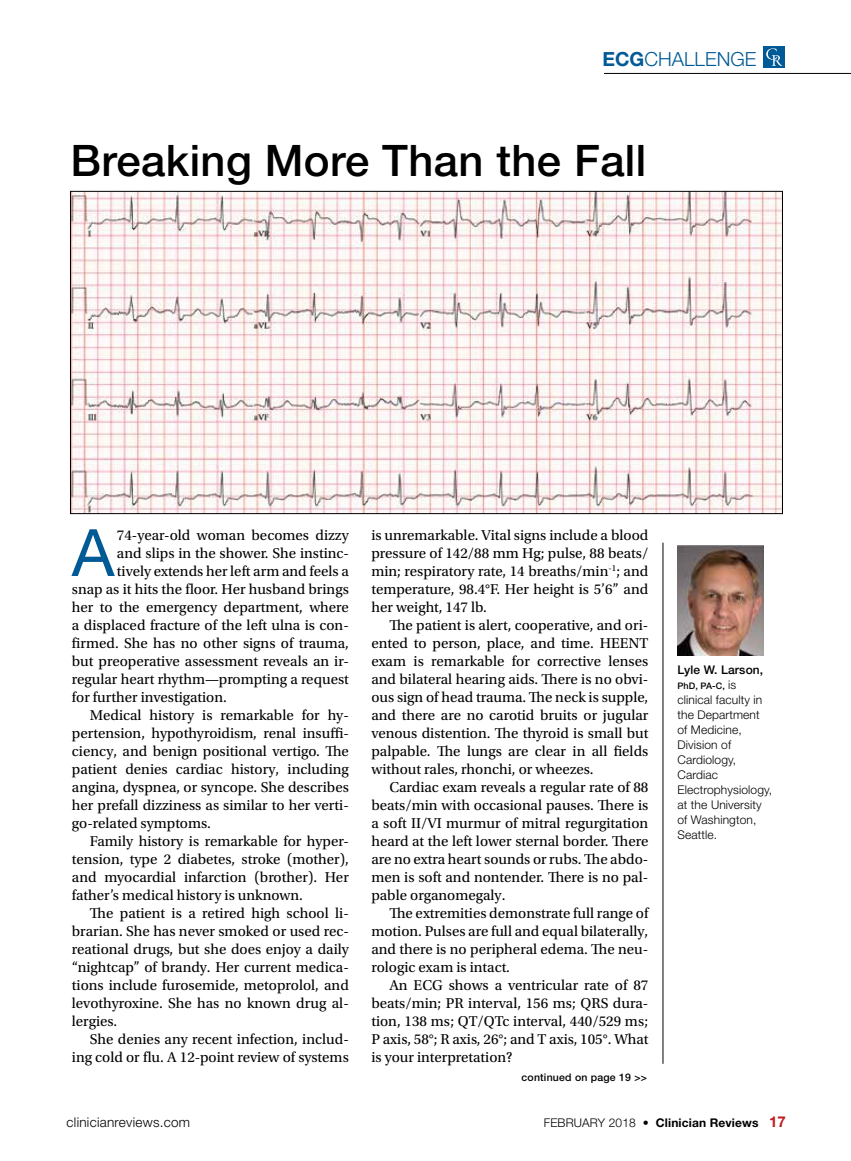
<style>
.page{position:relative;width:851px;height:1161px;background:#fff}
.page>*{position:absolute;margin:0;border:0;box-sizing:border-box;transform-origin:0 0}
.t1{font:65.4px "Helvetica Neue LT Std";color:#005a96}
.t2{font:500 43.5px "Helvetica Neue LT Std";letter-spacing:.01em;color:#000}
.t3{font:300 19.5px "Helvetica Neue LT Std";color:#005a96}
.t4{font:15px/18px "Utopia Std";color:#000;text-align:justify}
.t5{font:300 13.5px "Helvetica Neue LT Std";letter-spacing:.02em;color:#000}
.t6{font:300 12px/15px "Helvetica Neue LT Std";letter-spacing:.01em;color:#000}
.t7{font:700 12px "Helvetica Neue LT Std";letter-spacing:.01em;color:#000}
.t8{font:500 12px "Helvetica Neue LT Std";letter-spacing:.01em;color:#000}
.t9{font:500 10.5px "Helvetica Neue LT Std";letter-spacing:.02em;color:#000}
.t10{font:500 9px "Helvetica Neue LT Std";color:#000}
.s1{font-weight:700}
.s2{font-weight:300;font-size:12px}
.s3{font-weight:300}
.s4{font-size:15px;color:#be1f24}
</style>
<div class="page">
<hr style="left:604px;top:73px;width:246px;height:1px;background:#000">
<hr style="left:662px;top:543px;width:1px;height:521px;background:#000">
<img style="left:72px;top:193px;width:708px;height:319px">
<img style="left:677px;top:545px;width:86px;height:111px">
<div style="left:763px;top:47px;width:21px;height:21px;background:#005a96"></div>
<svg style="left:766px;top:48px;width:16px;height:18px"></svg>
<h3 class="t3" style="left:602px;top:48px;width:155px"><span class="s1">ECG</span>CHALLENGE</h3>
<h2 class="t2" style="left:70px;top:134px;width:577px">Breaking More Than the Fall</h2>
<h1 class="t1" style="left:72px;top:514px;width:44px">A</h1>
<p class="t4" style="left:117px;top:526px;width:233px">74-year-old woman becomes dizzy</p>
<p class="t4" style="left:117px;top:544px;width:233px">and slips in the shower. She instinc-</p>
<p class="t4" style="left:117px;top:562px;width:233px">tively extends her left arm and feels a</p>
<p class="t4" style="left:72px;top:580px;width:278px">snap as it hits the floor. Her husband brings</p>
<p class="t4" style="left:72px;top:598px;width:278px">her to the emergency department, where</p>
<p class="t4" style="left:72px;top:616px;width:278px">a displaced fracture of the left ulna is con-</p>
<p class="t4" style="left:72px;top:634px;width:278px">firmed. She has no other signs of trauma,</p>
<p class="t4" style="left:72px;top:652px;width:278px">but preoperative assessment reveals an ir-</p>
<p class="t4" style="left:72px;top:670px;width:278px">regular heart rhythm—prompting a request</p>
<p class="t4" style="left:72px;top:688px;width:156px">for further investigation.</p>
<p class="t4" style="left:90px;top:706px;width:260px">Medical history is remarkable for hy-</p>
<p class="t4" style="left:72px;top:724px;width:278px">pertension, hypothyroidism, renal insuffi-</p>
<p class="t4" style="left:72px;top:742px;width:278px">ciency, and benign positional vertigo. The</p>
<p class="t4" style="left:72px;top:760px;width:278px">patient denies cardiac history, including</p>
<p class="t4" style="left:72px;top:778px;width:278px">angina, dyspnea, or syncope. She describes</p>
<p class="t4" style="left:72px;top:796px;width:278px">her prefall dizziness as similar to her verti-</p>
<p class="t4" style="left:72px;top:814px;width:140px">go-related symptoms.</p>
<p class="t4" style="left:90px;top:832px;width:260px">Family history is remarkable for hyper-</p>
<p class="t4" style="left:72px;top:850px;width:278px">tension, type 2 diabetes, stroke (mother),</p>
<p class="t4" style="left:72px;top:868px;width:278px">and myocardial infarction (brother). Her</p>
<p class="t4" style="left:72px;top:886px;width:232px">father’s medical history is unknown.</p>
<p class="t4" style="left:90px;top:904px;width:260px">The patient is a retired high school li-</p>
<p class="t4" style="left:72px;top:922px;width:278px">brarian. She has never smoked or used rec-</p>
<p class="t4" style="left:72px;top:940px;width:278px">reational drugs, but she does enjoy a daily</p>
<p class="t4" style="left:72px;top:958px;width:278px">“nightcap” of brandy. Her current medica-</p>
<p class="t4" style="left:72px;top:976px;width:278px">tions include furosemide, metoprolol, and</p>
<p class="t4" style="left:72px;top:994px;width:278px">levothyroxine. She has no known drug al-</p>
<p class="t4" style="left:72px;top:1012px;width:47px">lergies.</p>
<p class="t4" style="left:90px;top:1030px;width:260px">She denies any recent infection, includ-</p>
<p class="t4" style="left:72px;top:1048px;width:278px">ing cold or flu. A 12-point review of systems</p>
<p class="t4" style="left:371px;top:526px;width:278px">is unremarkable. Vital signs include a blood pressure of 142/88 mm Hg; pulse, 88 beats/ min; respiratory rate, 14 breaths/min<sup>-1</sup>; and temperature, 98.4°F. Her height is 5’6” and her weight, 147 lb.</p>
<p class="t4" style="left:371px;top:616px;width:278px;text-indent:18px">The patient is alert, cooperative, and ori&shy;ented to person, place, and time. HEENT exam is remarkable for corrective lenses and bilateral hearing aids. There is no obvi&shy;ous sign of head trauma. The neck is supple, and there are no carotid bruits or jugular venous distention. The thyroid is small but palpable. The lungs are clear in all fields without rales, rhonchi, or wheezes.</p>
<p class="t4" style="left:371px;top:778px;width:278px;text-indent:18px">Cardiac exam reveals a regular rate of 88 beats/min with occasional pauses. There is a soft II/VI murmur of mitral regurgitation heard at the left lower sternal border. There are no extra heart sounds or rubs. The abdo&shy;men is soft and nontender. There is no pal&shy;pable organomegaly.</p>
<p class="t4" style="left:371px;top:904px;width:278px;text-indent:18px">The extremities demonstrate full range of motion. Pulses are full and equal bilaterally, and there is no peripheral edema. The neu&shy;rologic exam is intact.</p>
<p class="t4" style="left:371px;top:976px;width:278px;text-indent:18px">An ECG shows a ventricular rate of 87 beats/min; PR interval, 156 ms; QRS dura&shy;tion, 138 ms; QT/QTc interval, 440/529 ms; P axis, 58°; R axis, 26°; and T axis, 105°. What is your interpretation?</p>
<p class="t9" style="left:521px;top:1071px;width:127px">continued on page 19 &gt;&gt;</p>
<p class="t8" style="left:677px;top:663px;width:87px">Lyle W. Larson,</p>
<p class="t10" style="left:677px;top:681px;width:60px">PhD, PA-C, <span class="s2">is</span></p>
<p class="t6" style="left:677px;top:692px;width:96px">clinical faculty in the Department of Medicine,<br>Division of<br>Cardiology,<br>Cardiac<br>Electrophysiology, at the University of Washington,<br>Seattle.</p>
<p class="t5" style="left:67px;top:1114px;width:125px">clinicianreviews.com</p>
<p class="t7" style="left:543px;top:1115px;width:243px"><span class="s3">FEBRUARY 2018</span> • Clinician Reviews <span class="s4">17</span></p>
</div>
